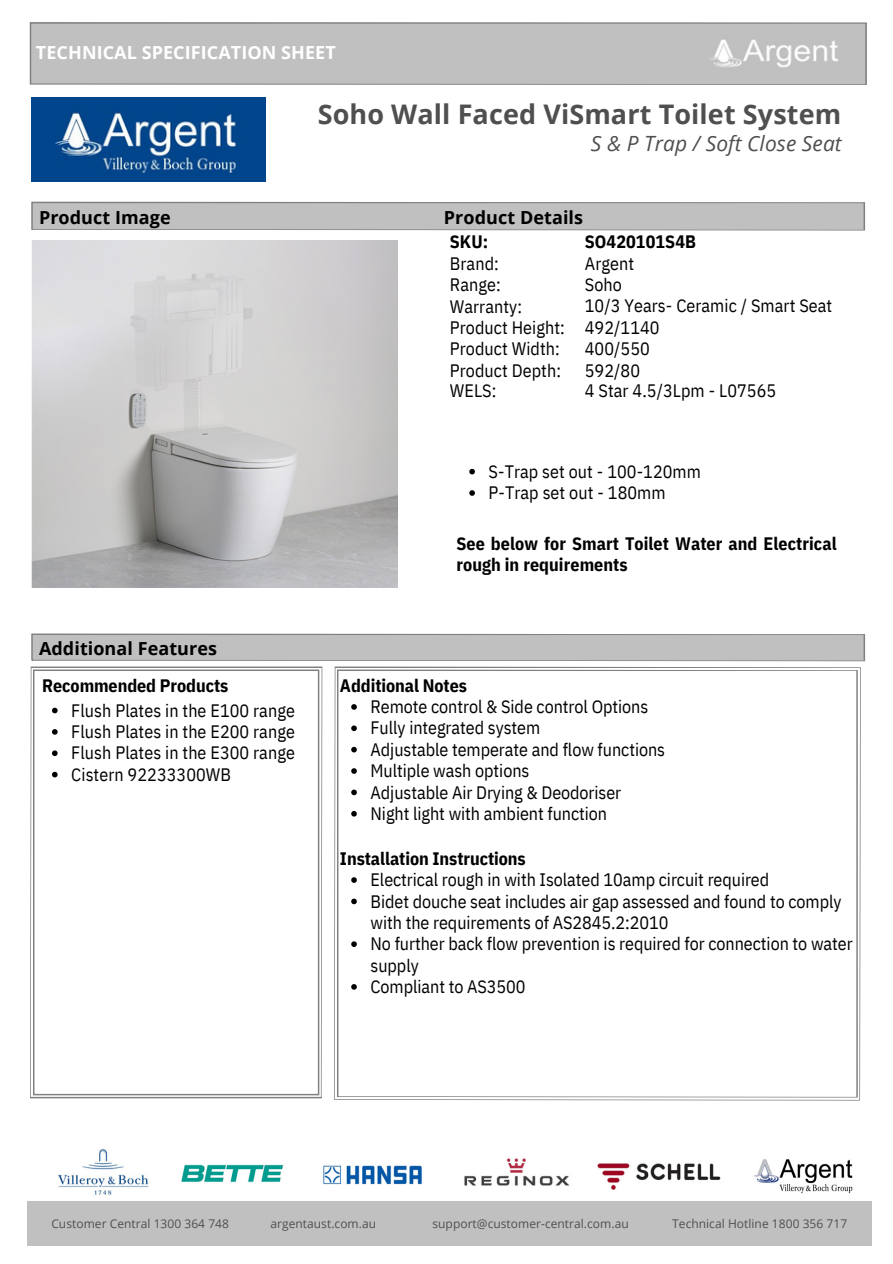
<style>
.page{position:relative;width:893px;height:1264px;background:#fff}
.page>*{position:absolute;margin:0;border:0;box-sizing:border-box;transform-origin:0 0}
.t1{font:700 27px "Open Sans";letter-spacing:.005em;color:#4f4f4f}
.t2{font:italic 21px "Open Sans";letter-spacing:.005em;color:#4f4f4f}
.t3{font:18px/21.3px "IBM Plex Sans Cond";letter-spacing:-.005em;color:#000}
.t4{font:700 18px/21.3px "IBM Plex Sans Cond";letter-spacing:.005em;color:#000}
.t5{font:700 18px "Open Sans";letter-spacing:.005em;color:#000}
.t6{font:700 18px "Open Sans";letter-spacing:.005em;color:#fff}
.t7{font:12px "Open Sans";letter-spacing:.005em;color:#4f4f4f}
</style>
<div class="page">
<svg style="left:30px;top:22px;width:836px;height:63px;background:#aeaeae"></svg>
<svg style="left:30px;top:666px;width:292px;height:432px"></svg>
<img style="left:31px;top:97px;width:234px;height:84px">
<div style="left:33px;top:25px;width:830px;height:56px;background:#c0c0c0"></div>
<img style="left:31px;top:241px;width:367px;height:346px">
<div style="left:27px;top:1201px;width:844px;height:45px;background:#c0c0c0"></div>
<svg style="left:31px;top:202px;width:834px;height:28px;background:#bcbcbc"></svg>
<svg style="left:31px;top:633px;width:834px;height:28px;background:#bdbdbd"></svg>
<svg style="left:334px;top:666px;width:526px;height:434px"></svg>
<img style="left:57px;top:1149px;width:92px;height:46px">
<img style="left:181px;top:1164px;width:103px;height:18px">
<img style="left:323px;top:1165px;width:99px;height:20px">
<img style="left:464px;top:1158px;width:106px;height:28px">
<img style="left:597px;top:1163px;width:124px;height:27px">
<img style="left:753px;top:1159px;width:100px;height:35px">
<svg style="left:351px;top:704px;width:6px;height:5px"></svg>
<svg style="left:351px;top:725px;width:6px;height:6px"></svg>
<svg style="left:351px;top:746px;width:6px;height:6px"></svg>
<svg style="left:351px;top:768px;width:6px;height:5px"></svg>
<svg style="left:351px;top:789px;width:6px;height:6px"></svg>
<svg style="left:351px;top:811px;width:6px;height:5px"></svg>
<svg style="left:351px;top:877px;width:6px;height:5px"></svg>
<svg style="left:351px;top:898px;width:6px;height:6px"></svg>
<svg style="left:351px;top:941px;width:6px;height:6px"></svg>
<svg style="left:351px;top:984px;width:6px;height:5px"></svg>
<svg style="left:469px;top:469px;width:6px;height:5px"></svg>
<svg style="left:469px;top:490px;width:6px;height:6px"></svg>
<svg style="left:52px;top:707px;width:6px;height:6px"></svg>
<svg style="left:52px;top:729px;width:6px;height:5px"></svg>
<svg style="left:52px;top:750px;width:6px;height:6px"></svg>
<svg style="left:52px;top:771px;width:6px;height:6px"></svg>
<p class="t6" style="left:36px;top:40px;width:301px">TECHNICAL SPECIFICATION SHEET</p>
<p class="t5" style="left:39px;top:205px;width:133px">Product Image</p>
<p class="t1" style="left:317px;top:95px;width:525px">Soho Wall Faced ViSmart Toilet System</p>
<p class="t2" style="left:591px;top:129px;width:252px">S &amp; P Trap / Soft Close Seat</p>
<p class="t5" style="left:444px;top:205px;width:141px">Product Details</p>
<p class="t4" style="left:450px;top:231px;width:40px">SKU:</p>
<p class="t3" style="left:450px;top:252px;width:50px">Brand:</p>
<p class="t3" style="left:450px;top:274px;width:74px">Range:<br>Warranty:</p>
<p class="t3" style="left:450px;top:316px;width:116px">Product Height:</p>
<p class="t3" style="left:450px;top:338px;width:111px">Product Width:</p>
<p class="t3" style="left:450px;top:359px;width:113px">Product Depth:</p>
<p class="t3" style="left:450px;top:379px;width:48px">WELS:</p>
<p class="t4" style="left:585px;top:231px;width:113px">SO420101S4B</p>
<p class="t3" style="left:585px;top:252px;width:51px">Argent</p>
<p class="t3" style="left:585px;top:274px;width:39px">Soho</p>
<p class="t3" style="left:585px;top:295px;width:249px">10/3 Years- Ceramic / Smart Seat</p>
<p class="t3" style="left:585px;top:316px;width:76px">492/1140</p>
<p class="t3" style="left:585px;top:338px;width:66px">400/550</p>
<p class="t3" style="left:585px;top:359px;width:57px">592/80</p>
<p class="t3" style="left:585px;top:379px;width:193px">4 Star 4.5/3Lpm - L07565</p>
<p class="t3" style="left:488px;top:460px;width:214px">S-Trap set out - 100-120mm</p>
<p class="t3" style="left:488px;top:482px;width:178px">P-Trap set out - 180mm</p>
<p class="t4" style="left:456px;top:532px;width:382px">See below for Smart Toilet Water and Electrical rough in requirements</p>
<p class="t5" style="left:39px;top:636px;width:179px">Additional Features</p>
<p class="t4" style="left:42px;top:674px;width:188px">Recommended Products</p>
<p class="t3" style="left:71px;top:699px;width:225px">Flush Plates in the E100 range</p>
<p class="t3" style="left:71px;top:720px;width:225px">Flush Plates in the E200 range</p>
<p class="t3" style="left:71px;top:742px;width:225px">Flush Plates in the E300 range</p>
<p class="t3" style="left:71px;top:763px;width:161px">Cistern 92233300WB</p>
<p class="t4" style="left:340px;top:674px;width:128px">Additional Notes</p>
<p class="t3" style="left:370px;top:695px;width:279px">Remote control &amp; Side control Options</p>
<p class="t3" style="left:370px;top:717px;width:171px">Fully integrated system</p>
<p class="t3" style="left:370px;top:738px;width:296px">Adjustable temperate and flow functions</p>
<p class="t3" style="left:370px;top:759px;width:160px">Multiple wash options</p>
<p class="t3" style="left:370px;top:781px;width:252px">Adjustable Air Drying &amp; Deodoriser</p>
<p class="t3" style="left:370px;top:802px;width:238px">Night light with ambient function</p>
<p class="t4" style="left:340px;top:847px;width:187px">Installation Instructions</p>
<p class="t3" style="left:370px;top:868px;width:400px">Electrical rough in with Isolated 10amp circuit required</p>
<p class="t3" style="left:370px;top:890px;width:472px">Bidet douche seat includes air gap assessed and found to comply with the requirements of AS2845.2:2010</p>
<p class="t3" style="left:370px;top:932px;width:483px">No further back flow prevention is required for connection to water supply</p>
<p class="t3" style="left:370px;top:975px;width:157px">Compliant to AS3500</p>
<p class="t7" style="left:51px;top:1214px;width:179px">Customer Central 1300 364 748</p>
<p class="t7" style="left:270px;top:1214px;width:107px">argentaust.com.au</p>
<p class="t7" style="left:432px;top:1214px;width:198px">support@customer-central.com.au</p>
<p class="t7" style="left:672px;top:1214px;width:176px">Technical Hotline 1800 356 717</p>
</div>
